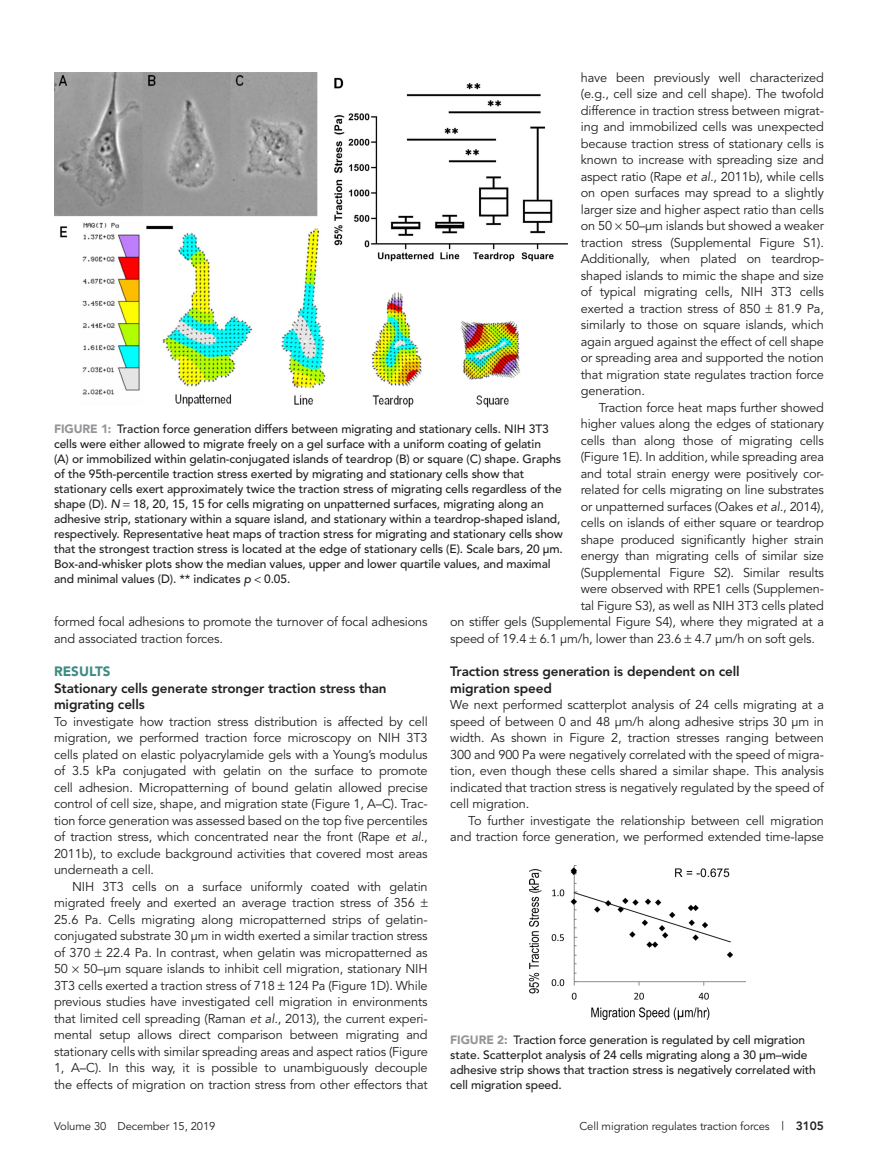
<style>
.page{position:relative;width:878px;height:1175px;background:#fff}
.page>*{position:absolute;margin:0;border:0;box-sizing:border-box;transform-origin:0 0}
.H2afterH1{font:800 13.5px/16.5px "Avenir";letter-spacing:-.01em;color:#231f20}
.t1{font:900 13.5px "Avenir";color:#3e8c83}
.Para{font:12.75px/16.5px "Avenir";letter-spacing:-.01em;color:#231f20;text-align:justify}
.ParaFL{font:12.75px/16.5px "Avenir";letter-spacing:-.01em;color:#231f20;text-align:justify}
.FigCaption{font:500 12px/15px "Avenir";letter-spacing:-.01em;color:#231f20}
.ParaFL-2{font:11.25px "Avenir";letter-spacing:-.01em;color:#231f20}
.s1{font-style:italic}
.s2{font-weight:900;color:#939598}
.s3{font-size:12px}
.s4{font-weight:800;font-size:12px}
</style>
<div class="page">
<img style="left:54px;top:72px;width:513px;height:336px">
<img style="left:529px;top:865px;width:216px;height:154px">
<p class="Para" style="left:580px;top:69px;width:245px">have been previously well characterized (e.g., cell size and cell shape). The twofold difference in traction stress between migrat&shy;ing and immobilized cells was unexpected because traction stress of stationary cells is known to increase with spreading size and aspect ratio (Rape <span class="s1">et al.</span>, 2011b), while cells on open surfaces may spread to a slightly larger size and higher aspect ratio than cells on 50 50–µm islands but showed a weaker traction stress (Supplemental Figure S1).<br>Additionally, when plated on teardrop&shy;shaped islands to mimic the shape and size of typical migrating cells, NIH 3T3 cells exerted a traction stress of 850</p>
<p class="Para" style="left:580px;top:300px;width:245px;text-indent:196px">81.9 Pa, similarly to those on square islands, which again argued against the effect of cell shape or spreading area and supported the notion that migration state regulates traction force generation.</p>
<p class="Para" style="left:598px;top:399px;width:227px">Traction force heat maps further showed</p>
<p class="Para" style="left:580px;top:416px;width:245px">higher values along the edges of stationary</p>
<p class="Para" style="left:580px;top:432px;width:244px">cells than along those of migrating cells</p>
<p class="Para" style="left:580px;top:449px;width:245px">(Figure 1E). In addition, while spreading area</p>
<p class="Para" style="left:580px;top:465px;width:245px">and total strain energy were positively cor-</p>
<p class="Para" style="left:580px;top:482px;width:244px">related for cells migrating on line substrates</p>
<p class="Para" style="left:580px;top:498px;width:245px">or unpatterned surfaces (Oakes <span class="s1">et al.</span>, 2014),</p>
<p class="Para" style="left:580px;top:515px;width:244px">cells on islands of either square or teardrop</p>
<p class="Para" style="left:580px;top:531px;width:245px">shape produced significantly higher strain</p>
<p class="Para" style="left:580px;top:548px;width:245px">energy than migrating cells of similar size</p>
<p class="Para" style="left:580px;top:564px;width:244px">(Supplemental Figure S2). Similar results</p>
<p class="Para" style="left:580px;top:581px;width:245px">were observed with RPE1 cells (Supplemen-</p>
<p class="Para" style="left:580px;top:597px;width:245px">tal Figure S3), as well as NIH 3T3 cells plated</p>
<p class="Para" style="left:450px;top:614px;width:375px">on stiffer gels (Supplemental Figure S4), where they migrated at a</p>
<p class="Para" style="left:450px;top:630px;width:366px">speed of 19.4 6.1 µm/h, lower than 23.6 4.7 µm/h on soft gels.</p>
<h2 class="H2afterH1" style="left:450px;top:663px;width:291px">Traction stress generation is dependent on cell migration speed</h2>
<p class="ParaFL" style="left:450px;top:696px;width:375px">We next performed scatterplot analysis of 24 cells migrating at a speed of between 0 and 48 µm/h along adhesive strips 30 µm in width. As shown in Figure 2, traction stresses ranging between 300 and 900 Pa were negatively correlated with the speed of migra&shy;tion, even though these cells shared a similar shape. This analysis indicated that traction stress is negatively regulated by the speed of cell migration.</p>
<p class="Para" style="left:450px;top:812px;width:375px;text-align:right">To further investigate the relationship between cell migration and traction force generation, we performed extended time-lapse</p>
<p class="FigCaption" style="left:54px;top:421px;width:510px"><span class="s2">FIGURE 1:</span> Traction force generation differs between migrating and stationary cells. NIH 3T3 cells were either allowed to migrate freely on a gel surface with a uniform coating of gelatin<br>(A) or immobilized within gelatin-conjugated islands of teardrop (B) or square (C) shape. Graphs of the 95th-percentile traction stress exerted by migrating and stationary cells show that stationary cells exert approximately twice the traction stress of migrating cells regardless of the shape (D). <span class="s1">N</span> 18, 20, 15, 15 for cells migrating on unpatterned surfaces, migrating along an adhesive strip, stationary within a square island, and stationary within a teardrop-shaped island, respectively. Representative heat maps of traction stress for migrating and stationary cells show that the strongest traction stress is located at the edge of stationary cells (E). Scale bars, 20 µm.<br>Box-and-whisker plots show the median values, upper and lower quartile values, and maximal and minimal values (D). ** indicates <span class="s1">p</span> 0.05.</p>
<p class="Para" style="left:54px;top:614px;width:375px">formed focal adhesions to promote the turnover of focal adhesions and associated traction forces.</p>
<h1 class="t1" style="left:54px;top:663px;width:58px">RESULTS</h1>
<p class="H2afterH1" style="left:54px;top:679px;width:334px">Stationary cells generate stronger traction stress than migrating cells</p>
<p class="ParaFL" style="left:54px;top:713px;width:375px">To investigate how traction stress distribution is affected by cell migration, we performed traction force microscopy on NIH 3T3 cells plated on elastic polyacrylamide gels with a Young’s modulus of 3.5 kPa conjugated with gelatin on the surface to promote cell adhesion. Micropatterning of bound gelatin allowed precise control of cell size, shape, and migration state (Figure 1, A–C). Trac&shy;tion force generation was assessed based on the top five percentiles of traction stress, which concentrated near the front (Rape <span class="s1">et al.</span>, 2011b), to exclude background activities that covered most areas underneath a cell.</p>
<p class="Para" style="left:54px;top:878px;width:375px;text-align:left;text-indent:18px">NIH 3T3 cells on a surface uniformly coated with gelatin migrated freely and exerted an average traction stress of 356<br>25.6 Pa. Cells migrating along micropatterned strips of gelatin&shy;conjugated substrate 30 µm in width exerted a similar traction stress of 370 22.4 Pa. In contrast, when gelatin was micropatterned as 50 50–µm square islands to inhibit cell migration, stationary NIH 3T3 cells exerted a traction stress of 718 124 Pa (Figure 1D). While previous studies have investigated cell migration in environments that limited cell spreading (Raman <span class="s1">et al.</span>, 2013), the current experi&shy;mental setup allows direct comparison between migrating and stationary cells with similar spreading areas and aspect ratios (Figure 1, A–C). In this way, it is possible to unambiguously decouple the effects of migration on traction stress from other effectors that</p>
<p class="FigCaption" style="left:450px;top:1032px;width:367px"><span class="s2">FIGURE 2:</span> Traction force generation is regulated by cell migration state. Scatterplot analysis of 24 cells migrating along a 30 µm–wide adhesive strip shows that traction stress is negatively correlated with cell migration speed.</p>
<p class="ParaFL-2" style="left:54px;top:1119px;width:163px">Volume 30 December 15, 2019</p>
<p class="ParaFL-2" style="left:579px;top:1119px;width:246px">Cell migration regulates traction forces <span class="s3">|</span> <span class="s4">3105</span></p>
</div>
